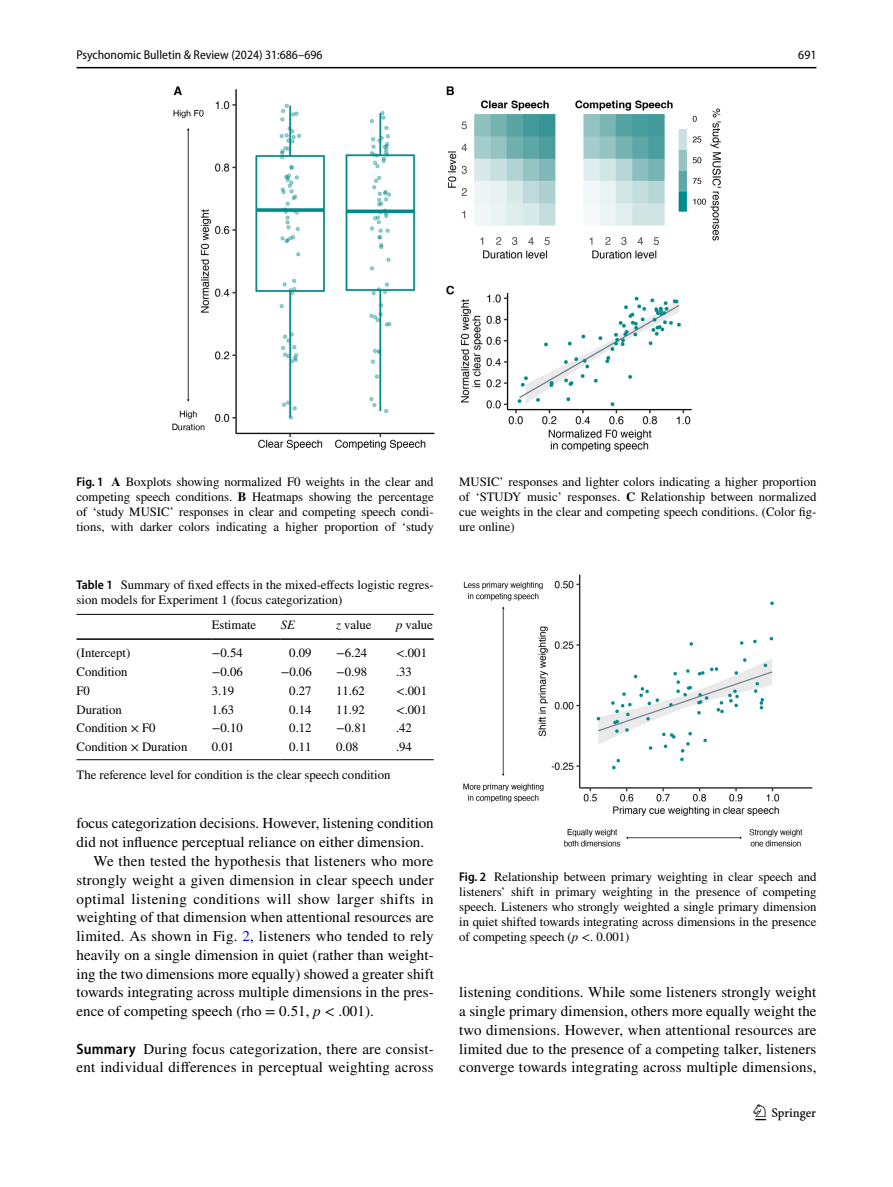
<style>
.page{position:relative;width:893px;height:1187px;background:#fff}
.page>*{position:absolute;margin:0;border:0;box-sizing:border-box;transform-origin:0 0}
.t1{font:22.5px "Springnew Regular 2";color:#000}
.t2{font:15px/18.8px "STIX";letter-spacing:.005em;color:#000}
.t3{font:15px "STIX";letter-spacing:.03em;color:#000}
.t4{font:12.75px/15px "STIX";color:#000;text-align:justify}
.t5{font:semi-condensed 12.75px "Myriad Pro";color:#000}
.t6{font:italic 12.75px "STIX";color:#000}
.s1{font-family:"Myriad Pro";font-weight:600;font-stretch:semi-condensed}
.s2{font-weight:700}
.s3{font-style:italic}
.s4{color:#00f}
</style>
<div class="page">
<hr style="left:77px;top:67px;width:739px;height:1px;background:#000">
<img style="left:172px;top:87px;width:549px;height:364px">
<hr style="left:77px;top:614px;width:135px;height:1px;background:#000">
<hr style="left:77px;top:638px;width:135px;height:1px;background:#000">
<hr style="left:212px;top:614px;width:69px;height:1px;background:#000">
<hr style="left:212px;top:638px;width:69px;height:1px;background:#000">
<hr style="left:281px;top:614px;width:55px;height:1px;background:#000">
<hr style="left:281px;top:638px;width:55px;height:1px;background:#000">
<hr style="left:336px;top:614px;width:60px;height:1px;background:#000">
<hr style="left:336px;top:638px;width:60px;height:1px;background:#000">
<hr style="left:396px;top:614px;width:38px;height:1px;background:#000">
<hr style="left:396px;top:638px;width:38px;height:1px;background:#000">
<hr style="left:77px;top:759px;width:135px;height:1px;background:#000">
<hr style="left:212px;top:759px;width:69px;height:1px;background:#000">
<hr style="left:281px;top:759px;width:55px;height:1px;background:#000">
<hr style="left:336px;top:759px;width:60px;height:1px;background:#000">
<hr style="left:396px;top:759px;width:38px;height:1px;background:#000">
<img style="left:463px;top:574px;width:349px;height:272px">
<p class="t5" style="left:77px;top:48px;width:247px">Psychonomic Bulletin &amp; Review (2024) 31:686–696</p>
<p class="t5" style="left:798px;top:48px;width:20px">691</p>
<p class="t4" style="left:77px;top:475px;width:359px"><span class="s1">Fig. 1</span> <span class="s2">A</span> Boxplots showing normalized F0 weights in the clear and competing speech conditions. <span class="s2">B</span> Heatmaps showing the percentage of ‘study MUSIC’ responses in clear and competing speech condi&shy;tions, with darker colors indicating a higher proportion of ‘study</p>
<p class="t4" style="left:459px;top:475px;width:359px">MUSIC’ responses and lighter colors indicating a higher proportion of ‘STUDY music’ responses. <span class="s2">C</span> Relationship between normalized cue weights in the clear and competing speech conditions. (Color fig&shy;ure online)</p>
<p class="t4" style="left:77px;top:578px;width:359px"><span class="s1">Table 1</span> Summary of fixed effects in the mixed-effects logistic regres&shy;sion models for Experiment 1 (focus categorization)</p>
<p class="t4" style="left:212px;top:618px;width:46px">Estimate</p>
<p class="t6" style="left:281px;top:616px;width:16px">SE</p>
<p class="t4" style="left:336px;top:618px;width:37px"><span class="s3">z</span> value</p>
<p class="t4" style="left:396px;top:618px;width:38px"><span class="s3">p</span> value</p>
<p class="t4" style="left:77px;top:646px;width:55px">(Intercept)</p>
<p class="t4" style="left:212px;top:646px;width:33px">−0.54</p>
<p class="t4" style="left:289px;top:646px;width:24px">0.09</p>
<p class="t4" style="left:336px;top:646px;width:33px">−6.24</p>
<p class="t4" style="left:396px;top:646px;width:33px">&lt;.001</p>
<p class="t4" style="left:77px;top:665px;width:53px">Condition</p>
<p class="t4" style="left:212px;top:665px;width:33px">−0.06</p>
<p class="t4" style="left:281px;top:665px;width:33px">−0.06</p>
<p class="t4" style="left:336px;top:665px;width:33px">−0.98</p>
<p class="t4" style="left:396px;top:665px;width:17px">.33</p>
<p class="t4" style="left:77px;top:684px;width:15px">F0</p>
<p class="t4" style="left:212px;top:684px;width:24px">3.19</p>
<p class="t4" style="left:289px;top:684px;width:24px">0.27</p>
<p class="t4" style="left:336px;top:684px;width:30px">11.62</p>
<p class="t4" style="left:396px;top:684px;width:33px">&lt;.001</p>
<p class="t4" style="left:77px;top:702px;width:47px">Duration</p>
<p class="t4" style="left:212px;top:702px;width:24px">1.63</p>
<p class="t4" style="left:289px;top:702px;width:24px">0.14</p>
<p class="t4" style="left:336px;top:702px;width:30px">11.92</p>
<p class="t4" style="left:396px;top:702px;width:33px">&lt;.001</p>
<p class="t4" style="left:77px;top:721px;width:81px">Condition × F0</p>
<p class="t4" style="left:212px;top:721px;width:33px">−0.10</p>
<p class="t4" style="left:289px;top:721px;width:24px">0.12</p>
<p class="t4" style="left:336px;top:721px;width:33px">−0.81</p>
<p class="t4" style="left:396px;top:721px;width:17px">.42</p>
<p class="t4" style="left:77px;top:740px;width:112px">Condition × Duration</p>
<p class="t4" style="left:212px;top:740px;width:24px">0.01</p>
<p class="t4" style="left:289px;top:740px;width:24px">0.11</p>
<p class="t4" style="left:336px;top:740px;width:24px">0.08</p>
<p class="t4" style="left:396px;top:740px;width:17px">.94</p>
<p class="t4" style="left:77px;top:768px;width:315px">The reference level for condition is the clear speech condition</p>
<p class="t2" style="left:77px;top:815px;width:359px">focus categorization decisions. However, listening condition</p>
<p class="t2" style="left:77px;top:833px;width:349px">did not influence perceptual reliance on either dimension.</p>
<p class="t2" style="left:94px;top:852px;width:341px">We then tested the hypothesis that listeners who more</p>
<p class="t2" style="left:77px;top:871px;width:359px">strongly weight a given dimension in clear speech under</p>
<p class="t3" style="left:77px;top:888px;width:359px">optimal listening conditions will show larger shifts in</p>
<p class="t2" style="left:77px;top:908px;width:359px">weighting of that dimension when attentional resources are</p>
<p class="t2" style="left:77px;top:927px;width:359px">limited. As shown in Fig. <span class="s4">2</span>, listeners who tended to rely</p>
<p class="t2" style="left:77px;top:946px;width:359px">heavily on a single dimension in quiet (rather than weight-</p>
<p class="t2" style="left:77px;top:965px;width:359px">ing the two dimensions more equally) showed a greater shift</p>
<p class="t2" style="left:77px;top:983px;width:359px">towards integrating across multiple dimensions in the pres-</p>
<p class="t2" style="left:77px;top:1002px;width:299px">ence of competing speech (rho = 0.51, <span class="s3">p</span> &lt; .001).</p>
<p class="t2" style="left:77px;top:1040px;width:359px"><span class="s1">Summary</span> During focus categorization, there are consist&shy;ent individual differences in perceptual weighting across</p>
<p class="t4" style="left:459px;top:870px;width:359px"><span class="s1">Fig. 2</span> Relationship between primary weighting in clear speech and listeners’ shift in primary weighting in the presence of competing speech. Listeners who strongly weighted a single primary dimension in quiet shifted towards integrating across dimensions in the presence of competing speech (<span class="s3">p</span> &lt;. 0.001)</p>
<p class="t2" style="left:459px;top:983px;width:359px;text-align:justify">listening conditions. While some listeners strongly weight a single primary dimension, others more equally weight the two dimensions. However, when attentional resources are limited due to the presence of a competing talker, listeners converge towards integrating across multiple dimensions,</p>
<h1 class="t1" style="left:755px;top:1104px;width:62px">1 3</h1>
</div>
